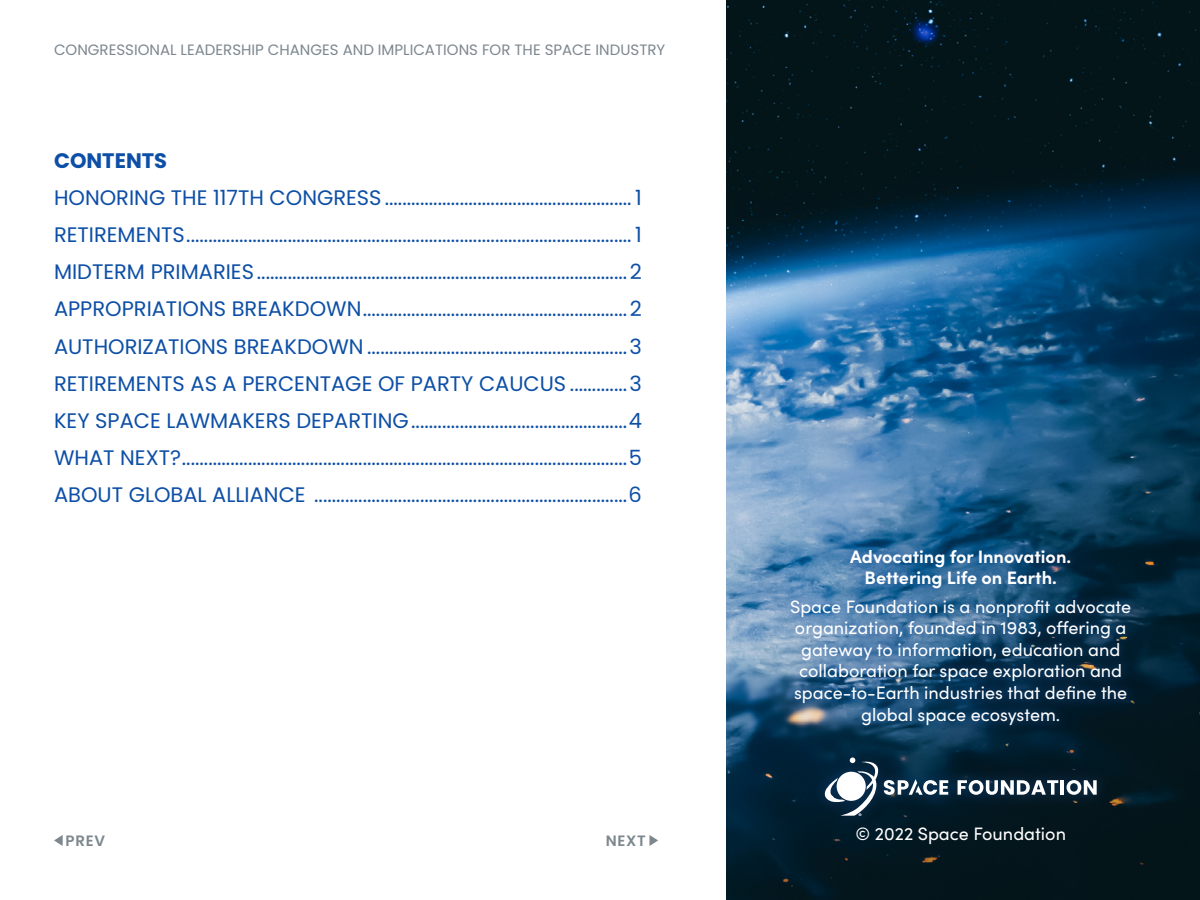
<style>
.page{position:relative;width:1200px;height:900px;background:#fff}
.page>*{position:absolute;margin:0;border:0;box-sizing:border-box;transform-origin:0 0}
.t1{font:21px/37.2px "Poppins";color:#0d4fa6;text-align:justify}
.t2{font:700 21px "Poppins";color:#0d4fa6}
.t3{font:18px/21.6px "Sofia Pro";color:#fff;text-align:center}
.t4{font:700 18px/21.6px "Sofia Pro";color:#fff;text-align:center}
.t5{font:15px "Poppins";color:#7c878e}
.t6{font:600 15px "Poppins";letter-spacing:.05em;color:#7c878e}
</style>
<div class="page">
<svg style="left:649px;top:835px;width:9px;height:11px"></svg>
<svg style="left:54px;top:835px;width:9px;height:11px"></svg>
<img style="left:726px;top:0;width:474px;height:900px">
<div style="left:811px;top:744px;width:300px;height:86px;background:#2058a5;opacity:.3"></div>
<svg style="left:958px;top:780px;width:100px;height:15px"></svg>
<hr style="left:1061px;top:780px;width:3px;height:15px;background:#fff">
<svg style="left:1067px;top:780px;width:30px;height:15px"></svg>
<svg style="left:825px;top:757px;width:123px;height:59px"></svg>
<div style="left:837px;top:772px;width:29px;height:29px;background:#fff;border-radius:50%"></div>
<div style="left:780px;top:539px;width:362px;height:197px;background:#2058a5;opacity:.3"></div>
<p class="t5" style="left:54px;top:41px;width:613px">CONGRESSIONAL LEADERSHIP CHANGES AND IMPLICATIONS FOR THE SPACE INDUSTRY</p>
<p class="t2" style="left:54px;top:148px;width:115px">CONTENTS</p>
<p class="t1" style="left:54px;top:179px;width:590px">HONORING THE 117TH CONGRESS ........................................................ 1<br>RETIREMENTS..................................................................................................... 1<br>MIDTERM PRIMARIES....................................................................................2<br>APPROPRIATIONS BREAKDOWN............................................................2<br>AUTHORIZATIONS BREAKDOWN ...........................................................3<br>RETIREMENTS AS A PERCENTAGE OF PARTY CAUCUS .............3<br>KEY SPACE LAWMAKERS DEPARTING.................................................4<br>WHAT NEXT?.....................................................................................................5<br>ABOUT GLOBAL ALLIANCE .......................................................................6</p>
<p class="t6" style="left:66px;top:832px;width:41px">PREV</p>
<p class="t6" style="left:606px;top:832px;width:42px">NEXT</p>
<p class="t4" style="left:850px;top:544px;width:222px">Advocating for Innovation.<br>Bettering Life on Earth.</p>
<p class="t3" style="left:790px;top:595px;width:343px">Space Foundation is a nonprofit advocate organization, founded in 1983, offering a gateway to information, education and collaboration for space exploration and space-to-Earth industries that define the global space ecosystem.</p>
<p class="t3" style="left:855px;top:822px;width:212px">© 2022 Space Foundation</p>
</div>
